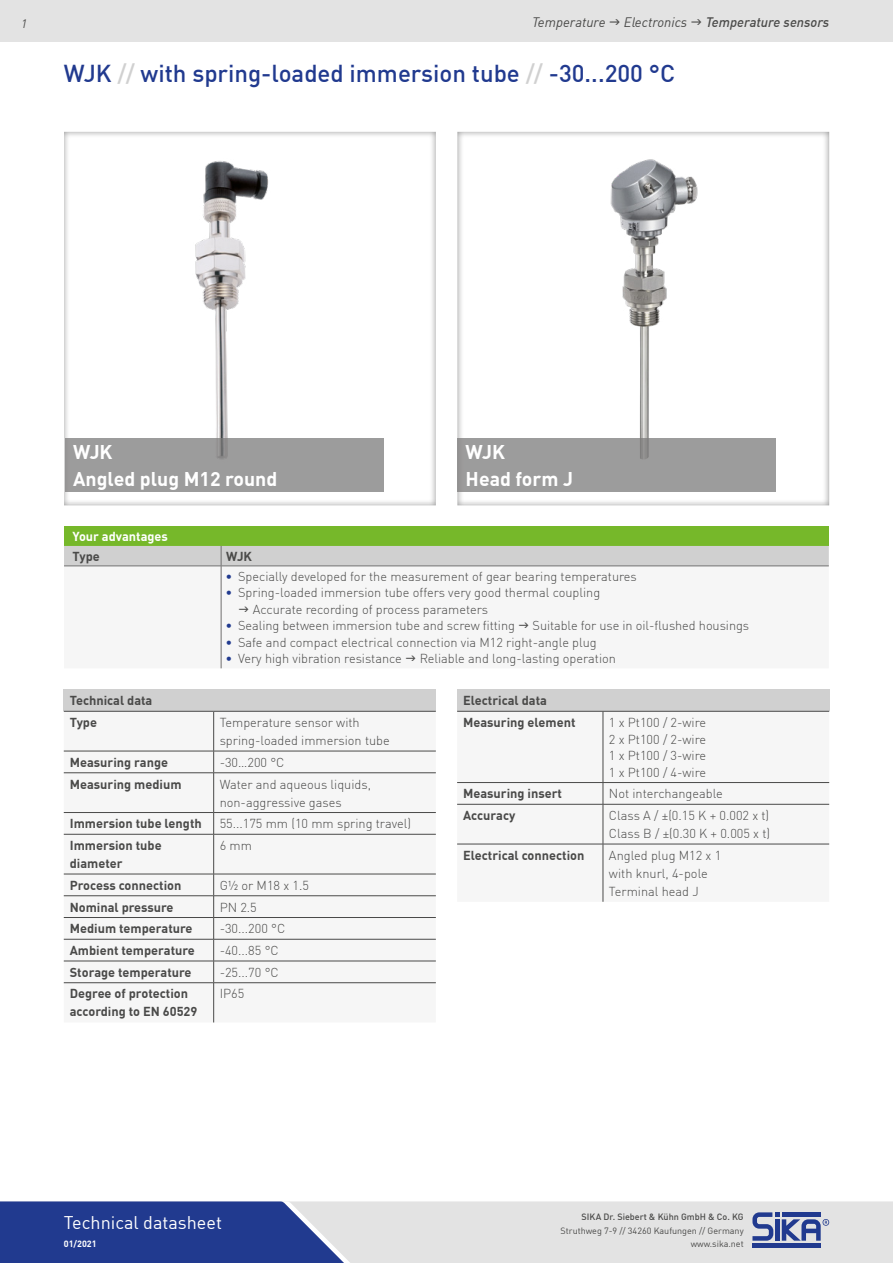
<style>
.page{position:relative;width:893px;height:1263px;background:#fff}
.page>*{position:absolute;margin:0;border:0;box-sizing:border-box;transform-origin:0 0}
.t1{font:500 24px "DIN Offc";color:#213a8f}
.t2{font:700 19.5px/27px "DIN Offc";color:#fff}
.t3{font:18px "DIN Offc";color:#fff}
.t4{font:italic 13.5px "DIN Offc";color:#4a4a49}
.t5{font:italic 500 13.5px "DIN Offc";color:#4a4a49}
.t6{font:300 12.75px/18px "DIN Offc";color:#4a4a49}
.t7{font:700 12.75px/21.8px "DIN Offc";color:#4a4a49}
.t8{font:700 12.75px "DIN Offc";color:#fff}
.t9{font:italic 12px "DIN Offc";color:#4a4a49}
.t10{font:9px/13.5px "DIN Offc";color:#4a4a49;text-align:right}
.t11{font:500 9px "DIN Offc";color:#4a4a49}
.t12{font:700 9px "DIN Offc";color:#fff}
.s1{color:#d0d0d0}
.s2{color:#213a8f}
</style>
<div class="page">
<div style="left:0;top:0;width:893px;height:42px;background:#e3e3e3"></div>
<div style="left:373px;top:1201px;width:520px;height:62px;background:#e3e3e3"></div>
<svg style="left:0;top:1201px;width:373px;height:62px;background:#41569d"></svg>
<hr style="left:752px;top:1243px;width:69px;height:4px;background:#213a8f">
<svg style="left:752px;top:1212px;width:77px;height:29px;background:#7f8cb7"></svg>
<div style="left:64px;top:526px;width:765px;height:20px;background:#76b82a"></div>
<hr style="left:64px;top:566px;width:157px;height:1px;background:#706f6f">
<hr style="left:221px;top:566px;width:608px;height:1px;background:#706f6f">
<div style="left:64px;top:546px;width:765px;height:20px;background:#d0d0d0"></div>
<hr style="left:221px;top:566px;width:1px;height:102px;background:#706f6f">
<div style="left:64px;top:689px;width:372px;height:22px;background:#d0d0d0"></div>
<div style="left:64px;top:712px;width:372px;height:310px;background:#f6f6f6"></div>
<hr style="left:213px;top:711px;width:1px;height:40px;background:#4a4a49">
<hr style="left:64px;top:751px;width:150px;height:1px;background:#4a4a49">
<hr style="left:214px;top:751px;width:222px;height:1px;background:#4a4a49">
<svg style="left:213px;top:751px;width:1px;height:21px"></svg>
<hr style="left:64px;top:772px;width:150px;height:1px;background:#4a4a49">
<hr style="left:214px;top:772px;width:222px;height:1px;background:#4a4a49">
<hr style="left:213px;top:773px;width:1px;height:39px;background:#4a4a49">
<hr style="left:64px;top:812px;width:150px;height:1px;background:#4a4a49">
<hr style="left:214px;top:812px;width:222px;height:1px;background:#4a4a49">
<svg style="left:213px;top:813px;width:1px;height:21px"></svg>
<hr style="left:64px;top:834px;width:150px;height:1px;background:#4a4a49">
<hr style="left:214px;top:834px;width:222px;height:1px;background:#4a4a49">
<hr style="left:213px;top:834px;width:1px;height:40px;background:#4a4a49">
<hr style="left:64px;top:874px;width:150px;height:1px;background:#4a4a49">
<hr style="left:214px;top:874px;width:222px;height:1px;background:#4a4a49">
<hr style="left:64px;top:895px;width:150px;height:1px;background:#4a4a49">
<hr style="left:214px;top:895px;width:222px;height:1px;background:#4a4a49">
<hr style="left:64px;top:917px;width:150px;height:1px;background:#4a4a49">
<hr style="left:214px;top:917px;width:222px;height:1px;background:#4a4a49">
<hr style="left:64px;top:939px;width:150px;height:1px;background:#4a4a49">
<hr style="left:214px;top:939px;width:222px;height:1px;background:#4a4a49">
<hr style="left:64px;top:961px;width:150px;height:1px;background:#4a4a49">
<hr style="left:214px;top:961px;width:222px;height:1px;background:#4a4a49">
<svg style="left:213px;top:874px;width:1px;height:108px"></svg>
<hr style="left:64px;top:982px;width:150px;height:1px;background:#4a4a49">
<hr style="left:214px;top:982px;width:222px;height:1px;background:#4a4a49">
<hr style="left:213px;top:983px;width:1px;height:39px;background:#4a4a49">
<hr style="left:64px;top:711px;width:150px;height:1px;background:#4a4a49">
<hr style="left:214px;top:711px;width:222px;height:1px;background:#4a4a49">
<div style="left:457px;top:689px;width:372px;height:22px;background:#d0d0d0"></div>
<div style="left:457px;top:712px;width:372px;height:190px;background:#f6f6f6"></div>
<hr style="left:603px;top:711px;width:1px;height:71px;background:#4a4a49">
<hr style="left:457px;top:782px;width:146px;height:1px;background:#4a4a49">
<hr style="left:603px;top:782px;width:226px;height:1px;background:#4a4a49">
<svg style="left:603px;top:783px;width:1px;height:21px"></svg>
<hr style="left:457px;top:804px;width:146px;height:1px;background:#4a4a49">
<hr style="left:603px;top:804px;width:226px;height:1px;background:#4a4a49">
<hr style="left:603px;top:804px;width:1px;height:40px;background:#4a4a49">
<hr style="left:457px;top:844px;width:146px;height:1px;background:#4a4a49">
<hr style="left:603px;top:844px;width:226px;height:1px;background:#4a4a49">
<hr style="left:603px;top:844px;width:1px;height:58px;background:#4a4a49">
<hr style="left:457px;top:711px;width:146px;height:1px;background:#4a4a49">
<hr style="left:603px;top:711px;width:226px;height:1px;background:#4a4a49">
<div style="left:444px;top:120px;width:399px;height:385px;background:#000;opacity:.5"></div>
<img style="left:552px;top:120px;width:183px;height:319px">
<img style="left:163px;top:161px;width:123px;height:278px">
<div style="left:65px;top:439px;width:319px;height:53px;background:#9c9c9c"></div>
<div style="left:457px;top:439px;width:319px;height:53px;background:#9c9c9c"></div>
<p class="t9" style="left:21px;top:16px;width:7px">1</p>
<p class="t4" style="left:532px;top:14px;width:75px">Temperature</p>
<p class="t4" style="left:624px;top:14px;width:65px">Electronics</p>
<p class="t5" style="left:706px;top:14px;width:125px">Temperature sensors</p>
<h1 class="t1" style="left:64px;top:58px;width:613px">WJK <span class="s1">//</span> with spring-loaded immersion tube <span class="s1">//</span> -30...200 °C</h1>
<h2 class="t2" style="left:73px;top:438px;width:206px">WJK<br>Angled plug M12 round</h2>
<h2 class="t2" style="left:466px;top:438px;width:109px">WJK<br>Head form J</h2>
<p class="t8" style="left:73px;top:528px;width:97px">Your advantages</p>
<p class="t7" style="left:73px;top:545px;width:29px">Type</p>
<p class="t7" style="left:226px;top:545px;width:27px">WJK</p>
<p class="t6" style="left:225px;top:567px;width:413px"><span class="s2">•</span> Specially developed for the measurement of gear bearing temperatures</p>
<p class="t6" style="left:253px;top:584px;width:349px;line-height:16.5px;text-indent:-27px"><span class="s2">•</span> Spring-loaded immersion tube offers very good thermal coupling<br>Accurate recording of process parameters</p>
<p class="t6" style="left:225px;top:616px;width:291px"><span class="s2">•</span> Sealing between immersion tube and screw fitting</p>
<p class="t6" style="left:533px;top:616px;width:218px">Suitable for use in oil-flushed housings</p>
<p class="t6" style="left:225px;top:633px;width:373px"><span class="s2">•</span> Safe and compact electrical connection via M12 right-angle plug</p>
<p class="t6" style="left:225px;top:649px;width:178px"><span class="s2">•</span> Very high vibration resistance</p>
<p class="t6" style="left:420px;top:649px;width:198px">Reliable and long-lasting operation</p>
<p class="t7" style="left:70px;top:689px;width:84px">Technical data<br>Type</p>
<p class="t7" style="left:463px;top:689px;width:114px">Electrical data<br>Measuring element</p>
<p class="t6" style="left:609px;top:714px;width:99px;line-height:16.5px;text-align:justify">1 x Pt100 / 2-wire 2 x Pt100 / 2-wire 1 x Pt100 / 3-wire 1 x Pt100 / 4-wire</p>
<p class="t6" style="left:220px;top:713px;width:172px">Temperature sensor with spring-loaded immersion tube</p>
<p class="t7" style="left:70px;top:751px;width:100px">Measuring range</p>
<p class="t6" style="left:220px;top:753px;width:66px">-30…200 °C</p>
<p class="t7" style="left:70px;top:772px;width:113px">Measuring medium</p>
<p class="t6" style="left:220px;top:775px;width:153px">Water and aqueous liquids, non-aggressive gases</p>
<p class="t7" style="left:70px;top:812px;width:134px">Immersion tube length</p>
<p class="t6" style="left:220px;top:814px;width:193px">55...175 mm (10 mm spring travel)</p>
<p class="t7" style="left:70px;top:836px;width:93px;line-height:18px">Immersion tube diameter</p>
<p class="t6" style="left:220px;top:836px;width:34px">6 mm</p>
<p class="t7" style="left:70px;top:874px;width:113px">Process connection</p>
<p class="t6" style="left:220px;top:876px;width:91px">G½ or M18 x 1.5</p>
<p class="t7" style="left:70px;top:895px;width:105px">Nominal pressure</p>
<p class="t6" style="left:220px;top:898px;width:39px">PN 2.5</p>
<p class="t7" style="left:70px;top:917px;width:124px">Medium temperature</p>
<p class="t6" style="left:220px;top:919px;width:67px">-30...200 °C</p>
<p class="t7" style="left:70px;top:939px;width:127px">Ambient temperature</p>
<p class="t6" style="left:220px;top:941px;width:61px">-40...85 °C</p>
<p class="t7" style="left:70px;top:961px;width:123px">Storage temperature</p>
<p class="t6" style="left:220px;top:963px;width:61px">-25...70 °C</p>
<p class="t7" style="left:70px;top:984px;width:129px;line-height:18px">Degree of protection according to EN 60529</p>
<p class="t6" style="left:220px;top:985px;width:26px">IP65</p>
<p class="t7" style="left:463px;top:782px;width:100px">Measuring insert</p>
<p class="t6" style="left:609px;top:784px;width:115px">Not interchangeable</p>
<p class="t7" style="left:463px;top:804px;width:54px">Accuracy</p>
<p class="t6" style="left:609px;top:806px;width:163px">Class A / ±(0.15 K + 0.002 x t)<br>Class B / ±(0.30 K + 0.005 x t)</p>
<p class="t7" style="left:463px;top:844px;width:123px">Electrical connection</p>
<p class="t6" style="left:609px;top:846px;width:114px">Angled plug M12 x 1 with knurl, 4-pole<br>Terminal head J</p>
<h3 class="t3" style="left:64px;top:1211px;width:160px">Technical datasheet</h3>
<p class="t12" style="left:64px;top:1238px;width:34px">01/2021</p>
<p class="t11" style="left:582px;top:1211px;width:164px">SIKA Dr. Siebert &amp; Kühn GmbH &amp; Co. KG</p>
<p class="t10" style="left:561px;top:1224px;width:185px">Struthweg 7-9 // 34260 Kaufungen // Germany www.sika.net</p>
</div>
